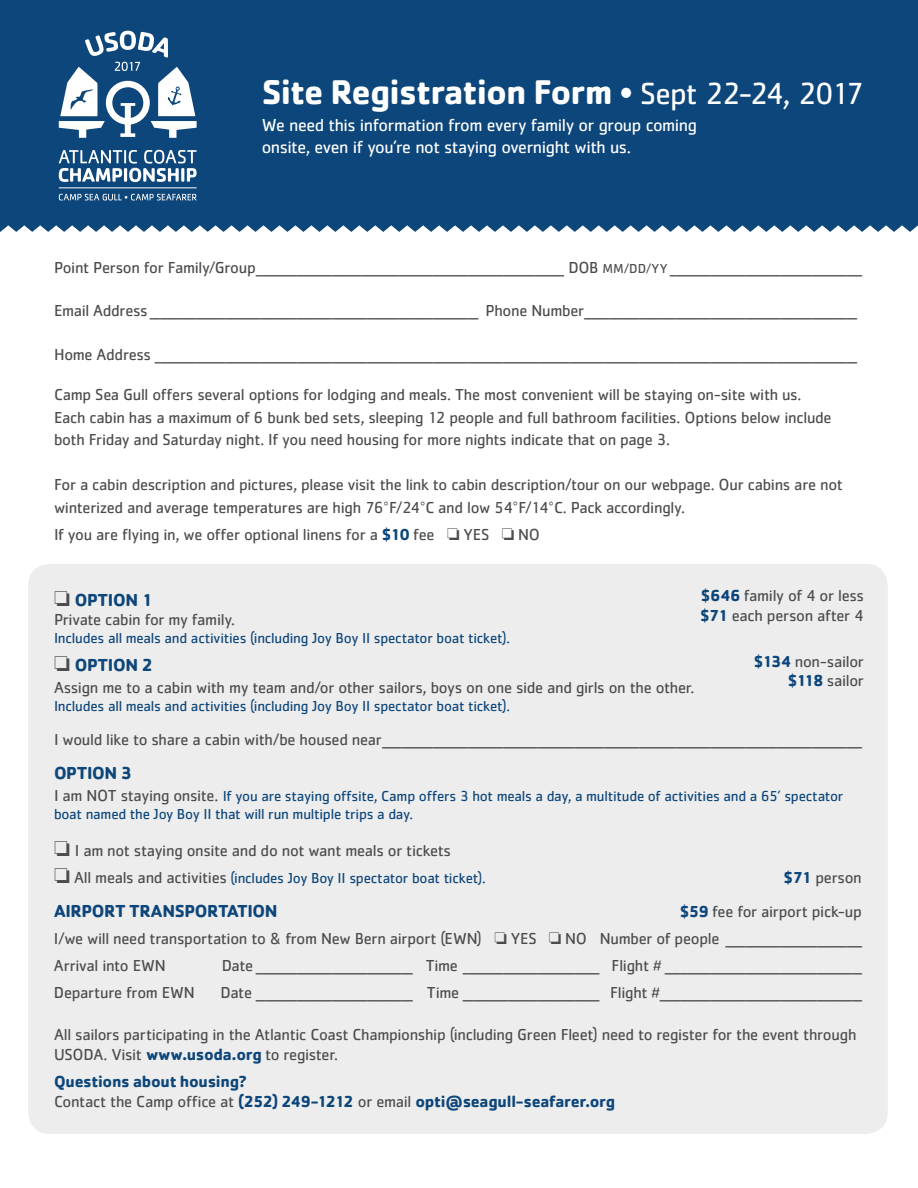
<style>
.page{position:relative;width:918px;height:1188px;background:#fff}
.page>*{position:absolute;margin:0;border:0;box-sizing:border-box;transform-origin:0 0}
.t1{font:700 35.55px "Cachet Std";letter-spacing:-.03em;color:#fff}
.t2{font:18px/21.6px "Cachet Std";letter-spacing:-.025em;color:#fff}
.t3{font:700 18px "Cachet Std";letter-spacing:-.02em;color:#0d467a}
.t4{font:16.5px/22.5px "Cachet Std";letter-spacing:-.02em;color:#4b4c4d}
.t5{font:700 16.5px/19.8px "Cachet Std";letter-spacing:-.02em;color:#0d467a}
.t6{font:15px/18px "Cachet Std";letter-spacing:-.015em;color:#0d467a}
.s1{font-weight:400}
.s2{font-weight:400;font-size:31.65px}
.s3{font-size:13.5px}
.s4{font-weight:700;color:#0d467a}
.s5{color:#4b4c4d}
.s6{font-size:16.5px;color:#4b4c4d}
.s7{font-weight:400;color:#4b4c4d}
</style>
<div class="page">
<div style="left:28px;top:564px;width:860px;height:570px;background:#ededed;border-radius:22px"></div>
<div style="left:0;top:0;width:918px;height:208px;background:#0d467a"></div>
<svg style="left:0;top:173px;width:918px;height:59px"></svg>
<svg style="left:59px;top:194px;width:138px;height:7px"></svg>
<svg style="left:59px;top:150px;width:138px;height:32px"></svg>
<hr style="left:59px;top:188px;width:138px;height:1px;background:#fff">
<svg style="left:59px;top:31px;width:138px;height:107px"></svg>
<h1 class="t1" style="left:262px;top:69px;width:604px">Site Registration Form <span class="s1">•</span> <span class="s2">Sept 22-24, 2017</span></h1>
<p class="t2" style="left:262px;top:114px;width:437px">We need this information from every family or group coming onsite, even if you’re not staying overnight with us.</p>
<p class="t4" style="left:54px;top:256px;width:810px">Point Person for Family/Group_____________________________________________________________ DOB <span class="s3">MM/DD/YY</span> ______________________________________</p>
<p class="t4" style="left:54px;top:300px;width:805px">Email Address _________________________________________________________________ Phone Number______________________________________________________</p>
<p class="t4" style="left:54px;top:343px;width:805px">Home Address ___________________________________________________________________________________________________________________________________________</p>
<p class="t4" style="left:54px;top:383px;width:779px">Camp Sea Gull offers several options for lodging and meals. The most convenient will be staying on-site with us.<br>Each cabin has a maximum of 6 bunk bed sets, sleeping 12 people and full bathroom facilities. Options below include both Friday and Saturday night. If you need housing for more nights indicate that on page 3.</p>
<p class="t4" style="left:54px;top:473px;width:790px">For a cabin description and pictures, please visit the link to cabin description/tour on our webpage. Our cabins are not winterized and average temperatures are high 76°F/24°C and low 54°F/14°C. Pack accordingly.</p>
<p class="t4" style="left:54px;top:523px;width:487px">If you are flying in, we offer optional linens for a <span class="s4">$10</span> fee ❏ YES ❏ NO</p>
<p class="t4" style="left:700px;top:586px;width:165px;line-height:19.8px"><span class="s4">$646</span> family of 4 or less <span class="s4">$71</span> each person after 4</p>
<p class="t4" style="left:754px;top:651px;width:112px;line-height:19.8px;text-align:right"><span class="s4">$134</span> non-sailor <span class="s4">$118</span> sailor</p>
<p class="t3" style="left:54px;top:588px;width:101px"><span class="s5">❏</span> OPTION 1</p>
<p class="t4" style="left:54px;top:609px;width:183px">Private cabin for my family.</p>
<p class="t6" style="left:54px;top:629px;width:458px">Includes all meals and activities (including Joy Boy II spectator boat ticket).</p>
<p class="t3" style="left:54px;top:653px;width:101px"><span class="s5">❏</span> OPTION 2</p>
<p class="t4" style="left:54px;top:676px;width:642px">Assign me to a cabin with my team and/or other sailors, boys on one side and girls on the other.</p>
<p class="t6" style="left:54px;top:696px;width:458px">Includes all meals and activities (including Joy Boy II spectator boat ticket).</p>
<p class="t4" style="left:54px;top:729px;width:810px">I would like to share a cabin with/be housed near_______________________________________________________________________________________________</p>
<p class="t3" style="left:54px;top:762px;width:80px">OPTION 3</p>
<p class="t6" style="left:54px;top:787px;width:791px"><span class="s6">I am NOT staying onsite.</span> If you are staying offsite, Camp offers 3 hot meals a day, a multitude of activities and a 65’ spectator boat named the Joy Boy II that will run multiple trips a day.</p>
<p class="t4" style="left:54px;top:839px;width:399px">❏ I am not staying onsite and do not want meals or tickets</p>
<p class="t6" style="left:54px;top:869px;width:433px"><span class="s5">❏</span> <span class="s6">All meals and activities</span> (includes Joy Boy II spectator boat ticket).</p>
<p class="t4" style="left:784px;top:866px;width:80px"><span class="s4">$71</span> person</p>
<p class="t4" style="left:54px;top:898px;width:810px;line-height:27px;text-align:justify;text-indent:626px"><span class="s4">$59</span> fee for airport pick-up I/we will need transportation to &amp; from New Bern airport (EWN) ❏ YES ❏ NO Number of people ___________________________ Arrival into EWN</p>
<p class="t3" style="left:54px;top:899px;width:225px">AIRPORT TRANSPORTATION</p>
<p class="t4" style="left:222px;top:954px;width:642px">Date _______________________________ Time ___________________________ Flight # _______________________________________</p>
<p class="t4" style="left:54px;top:981px;width:142px">Departure from EWN</p>
<p class="t4" style="left:220px;top:981px;width:643px">Date _______________________________ Time ___________________________ Flight #________________________________________</p>
<p class="t4" style="left:54px;top:1025px;width:804px;line-height:19.8px">All sailors participating in the Atlantic Coast Championship (including Green Fleet) need to register for the event through<br>USODA. Visit <span class="s4">www.usoda.org</span> to register.</p>
<p class="t5" style="left:54px;top:1071px;width:563px">Questions about housing?<br><span class="s7">Contact the Camp office at</span> (252) 249-1212 <span class="s7">or email</span> opti@seagull-seafarer.org</p>
</div>
